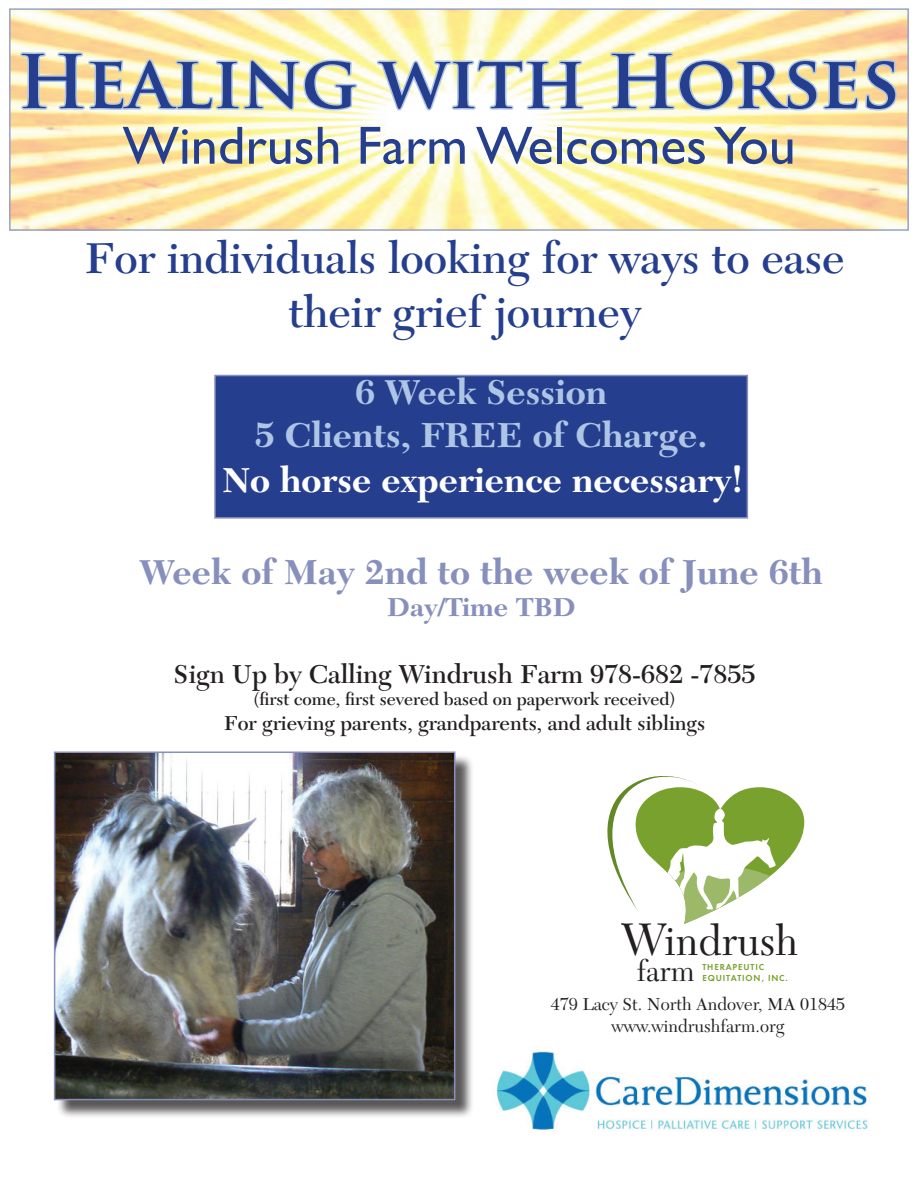
<style>
.page{position:relative;width:918px;height:1188px;background:#fff}
.page>*{position:absolute;margin:0;border:0;box-sizing:border-box;transform-origin:0 0}
.t1{font:700 72px "Trajan Pro";color:#253f8e}
.t2{font:54px "Gill Sans";color:#253f8e}
.t3{font:600 45px/54px "New Caledonia";color:#253f8e;text-align:center}
.t4{font:42.9px "New Caledonia";color:#231f20}
.t5{font:700 36px/43.2px "New Caledonia";color:#aec5e6;text-align:center}
.t6{font:700 36px "New Caledonia";color:#8790bc}
.t7{font:700 36px "New Caledonia";color:#fff}
.t8{font:30.15px "New Caledonia";color:#231f20}
.t9{font:600 27px "New Caledonia";color:#231f20}
.t10{font:700 27px "New Caledonia";color:#8790bc}
.t11{font:600 21px "New Caledonia";color:#231f20}
.t12{font:18px/21.6px "New Caledonia";color:#231f20;text-align:center}
.t13{font:600 18px "New Caledonia";color:#231f20}
.t14{font:700 9px/10.8px "Function";letter-spacing:.1em;color:#78a22d}
.s1{font-size:47.7px}
</style>
<div class="page">
<img style="left:496px;top:1051px;width:373px;height:79px">
<img style="left:12px;top:11px;width:894px;height:217px">
<svg style="left:19px;top:8px;width:340px;height:176px;background:#f4e9bc"></svg>
<svg style="left:375px;top:58px;width:210px;height:78px"></svg>
<svg style="left:609px;top:8px;width:289px;height:176px;background:#f3e9bc"></svg>
<svg style="left:607px;top:776px;width:197px;height:148px"></svg>
<div style="left:215px;top:376px;width:532px;height:142px;background:#253f8e"></div>
<div style="left:214px;top:375px;width:534px;height:144px;border:2px solid #8790bc"></div>
<div style="left:56px;top:754px;width:418px;height:365px;background:#231f20;opacity:.75"></div>
<img style="left:57px;top:755px;width:395px;height:342px">
<div style="left:54px;top:752px;width:401px;height:348px;border:2px solid #8790bc"></div>
<h1 class="t1" style="left:17px;top:37px;width:884px">Healing with Horses</h1>
<p class="t2" style="left:123px;top:114px;width:675px">Windrush Farm Welcomes You</p>
<p class="t3" style="left:85px;top:231px;width:762px">For individuals looking for ways to ease their grief journey</p>
<p class="t5" style="left:255px;top:371px;width:454px">6 Week Session<br>5 Clients, FREE of Charge.</p>
<p class="t7" style="left:222px;top:459px;width:522px">No horse experience necessary!</p>
<p class="t6" style="left:140px;top:551px;width:684px">Week of May 2nd to the week of June 6th</p>
<p class="t10" style="left:387px;top:592px;width:190px">Day/Time TBD</p>
<p class="t9" style="left:174px;top:658px;width:583px">Sign Up by Calling Windrush Farm 978-682 -7855</p>
<p class="t13" style="left:253px;top:688px;width:424px">(first come, first severed based on paperwork received)</p>
<p class="t11" style="left:224px;top:711px;width:483px">For grieving parents, grandparents, and adult siblings</p>
<p class="t4" style="left:622px;top:916px;width:178px"><span class="s1">W</span>indrush</p>
<p class="t8" style="left:637px;top:953px;width:59px">farm</p>
<p class="t14" style="left:702px;top:962px;width:87px">THERAPEUTIC<br>EQUITATION, INC.</p>
<p class="t12" style="left:551px;top:994px;width:296px">479 Lacy St. North Andover, MA 01845 www.windrushfarm.org</p>
</div>
